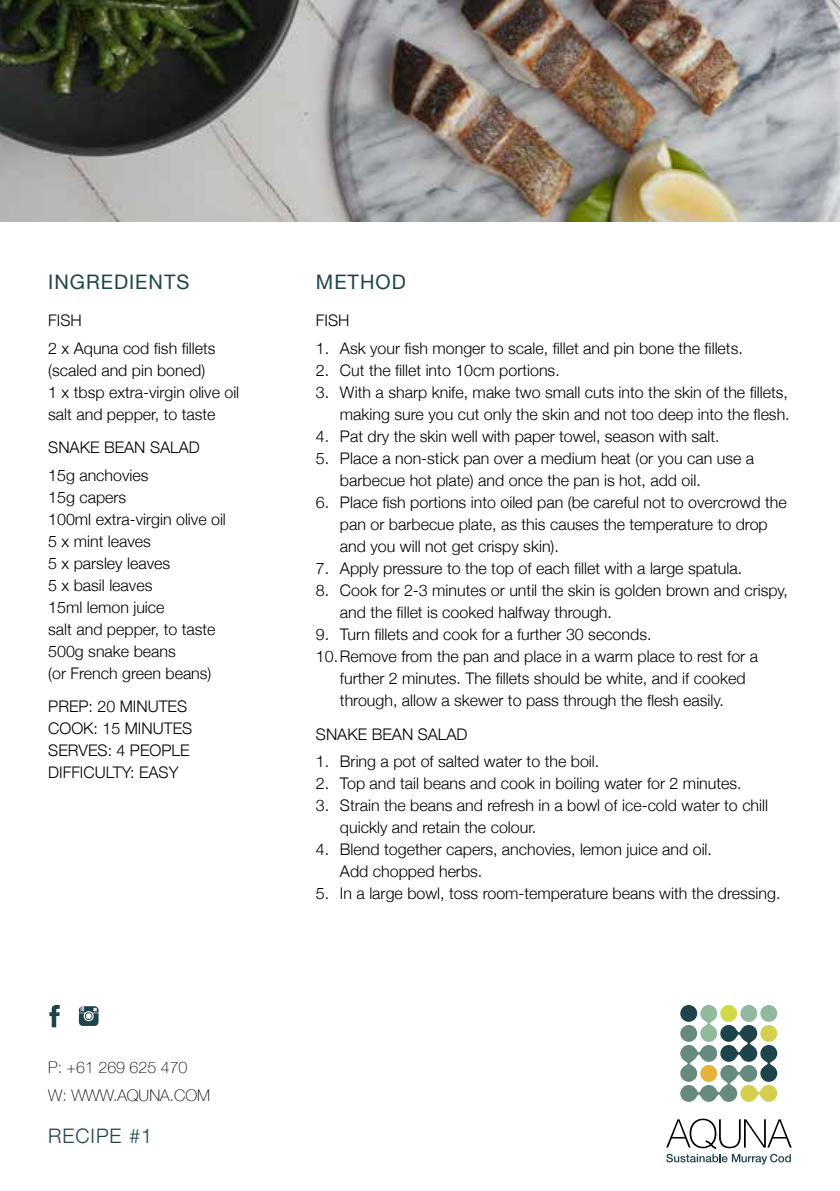
<style>
.page{position:relative;width:840px;height:1191px;background:#fff}
.page>*{position:absolute;margin:0;border:0;box-sizing:border-box;transform-origin:0 0}
.t1{font:20px "Helvetica Neue";letter-spacing:.05em;color:#1e444b}
.t2{font:300 20px "Helvetica Neue";letter-spacing:.05em;color:#1e444b}
.t3{font:300 16px/22px "Helvetica Neue";color:#000}
.t4{font:100 16px/27.6px "Helvetica Neue";color:#000}
</style>
<div class="page">
<img style="left:0;top:0;width:839px;height:221px">
<svg style="left:49px;top:1005px;width:11px;height:22px"></svg>
<svg style="left:79px;top:1006px;width:19px;height:20px"></svg>
<div style="left:680px;top:1005px;width:16px;height:16px;background:#1e444b;border-radius:50%"></div>
<div style="left:700px;top:1005px;width:16px;height:16px;background:#92b9a0;border-radius:50%"></div>
<div style="left:720px;top:1005px;width:16px;height:16px;background:#d0d949;border-radius:50%"></div>
<div style="left:680px;top:1025px;width:16px;height:16px;background:#668a7d;border-radius:50%"></div>
<div style="left:700px;top:1025px;width:16px;height:16px;background:#92b9a0;border-radius:50%"></div>
<div style="left:720px;top:1025px;width:16px;height:16px;background:#1e444b;border-radius:50%"></div>
<div style="left:680px;top:1045px;width:16px;height:16px;background:#668a7d;border-radius:50%"></div>
<div style="left:700px;top:1045px;width:16px;height:16px;background:#668a7d;border-radius:50%"></div>
<div style="left:720px;top:1045px;width:16px;height:16px;background:#1e444b;border-radius:50%"></div>
<div style="left:680px;top:1065px;width:16px;height:16px;background:#668a7d;border-radius:50%"></div>
<div style="left:700px;top:1065px;width:16px;height:16px;background:#e4b33c;border-radius:50%"></div>
<div style="left:720px;top:1065px;width:16px;height:16px;background:#668a7d;border-radius:50%"></div>
<div style="left:740px;top:1005px;width:16px;height:16px;background:#92b9a0;border-radius:50%"></div>
<div style="left:740px;top:1025px;width:16px;height:16px;background:#1e444b;border-radius:50%"></div>
<div style="left:740px;top:1045px;width:16px;height:16px;background:#1e444b;border-radius:50%"></div>
<div style="left:740px;top:1065px;width:16px;height:16px;background:#668a7d;border-radius:50%"></div>
<div style="left:680px;top:1085px;width:16px;height:16px;background:#668a7d;border-radius:50%"></div>
<div style="left:700px;top:1085px;width:16px;height:16px;background:#668a7d;border-radius:50%"></div>
<div style="left:720px;top:1085px;width:16px;height:16px;background:#668a7d;border-radius:50%"></div>
<div style="left:740px;top:1085px;width:16px;height:16px;background:#d4cf4f;border-radius:50%"></div>
<div style="left:760px;top:1005px;width:16px;height:16px;background:#92b9a0;border-radius:50%"></div>
<div style="left:760px;top:1025px;width:16px;height:16px;background:#d4cf4f;border-radius:50%"></div>
<div style="left:760px;top:1045px;width:16px;height:16px;background:#1e444b;border-radius:50%"></div>
<div style="left:760px;top:1065px;width:16px;height:16px;background:#1e444b;border-radius:50%"></div>
<div style="left:760px;top:1085px;width:16px;height:16px;background:#d4cf4f;border-radius:50%"></div>
<svg style="left:695px;top:1089px;width:6px;height:8px"></svg>
<svg style="left:755px;top:1089px;width:6px;height:8px"></svg>
<svg style="left:764px;top:1060px;width:8px;height:6px"></svg>
<svg style="left:704px;top:1020px;width:8px;height:6px"></svg>
<svg style="left:715px;top:1069px;width:26px;height:28px"></svg>
<svg style="left:684px;top:1049px;width:17px;height:17px"></svg>
<svg style="left:735px;top:1029px;width:17px;height:28px"></svg>
<svg style="left:666px;top:1118px;width:125px;height:46px"></svg>
<p class="t1" style="left:48px;top:267px;width:143px">INGREDIENTS</p>
<p class="t3" style="left:48px;top:305px;width:169px;line-height:27.6px">FISH<br>2 x Aquna cod fish fillets</p>
<p class="t3" style="left:48px;top:358px;width:192px">(scaled and pin boned)<br>1 x tbsp extra-virgin olive oil salt and pepper, to taste</p>
<p class="t3" style="left:48px;top:432px;width:153px;line-height:27.6px">SNAKE BEAN SALAD<br>15g anchovies</p>
<p class="t3" style="left:48px;top:485px;width:179px">15g capers<br>100ml extra-virgin olive oil<br>5 x mint leaves<br>5 x parsley leaves<br>5 x basil leaves<br>15ml lemon juice<br>salt and pepper, to taste<br>500g snake beans<br>(or French green beans)</p>
<p class="t3" style="left:48px;top:694px;width:145px">PREP: 20 MINUTES<br>COOK: 15 MINUTES<br>SERVES: 4 PEOPLE<br>DIFFICULTY: EASY</p>
<p class="t4" style="left:48px;top:1053px;width:163px">P: +61 269 625 470<br>W: WWW.AQUNA.COM</p>
<p class="t2" style="left:48px;top:1119px;width:105px">RECIPE #1</p>
<p class="t1" style="left:316px;top:267px;width:91px">METHOD</p>
<p class="t3" style="left:316px;top:308px;width:35px">FISH</p>
<p class="t3" style="left:316px;top:336px;width:428px">1. Ask your fish monger to scale, fillet and pin bone the fillets.</p>
<p class="t3" style="left:316px;top:358px;width:245px">2. Cut the fillet into 10cm portions.</p>
<p class="t3" style="left:316px;top:380px;width:475px;text-align:right">3. With a sharp knife, make two small cuts into the skin of the fillets, making sure you cut only the skin and not too deep into the flesh.</p>
<p class="t3" style="left:316px;top:424px;width:405px">4. Pat dry the skin well with paper towel, season with salt.</p>
<p class="t3" style="left:340px;top:446px;width:415px;text-indent:-24px">5. Place a non-stick pan over a medium heat (or you can use a barbecue hot plate) and once the pan is hot, add oil.</p>
<p class="t3" style="left:340px;top:490px;width:448px;text-indent:-24px">6. Place fish portions into oiled pan (be careful not to overcrowd the pan or barbecue plate, as this causes the temperature to drop and you will not get crispy skin).</p>
<p class="t3" style="left:316px;top:556px;width:427px">7. Apply pressure to the top of each fillet with a large spatula.</p>
<p class="t3" style="left:340px;top:578px;width:449px;text-indent:-24px">8. Cook for 2-3 minutes or until the skin is golden brown and crispy, and the fillet is cooked halfway through.</p>
<p class="t3" style="left:316px;top:622px;width:337px">9. Turn fillets and cook for a further 30 seconds.</p>
<p class="t3" style="left:340px;top:644px;width:419px;text-indent:-24px">10. Remove from the pan and place in a warm place to rest for a further 2 minutes. The fillets should be white, and if cooked through, allow a skewer to pass through the flesh easily.</p>
<p class="t3" style="left:316px;top:721px;width:153px">SNAKE BEAN SALAD</p>
<p class="t3" style="left:316px;top:749px;width:285px">1. Bring a pot of salted water to the boil.</p>
<p class="t3" style="left:316px;top:771px;width:427px">2. Top and tail beans and cook in boiling water for 2 minutes.</p>
<p class="t3" style="left:340px;top:793px;width:429px;text-indent:-24px">3. Strain the beans and refresh in a bowl of ice-cold water to chill quickly and retain the colour.</p>
<p class="t3" style="left:340px;top:837px;width:373px;text-indent:-24px">4. Blend together capers, anchovies, lemon juice and oil.<br>Add chopped herbs.</p>
<p class="t3" style="left:316px;top:881px;width:466px">5. In a large bowl, toss room-temperature beans with the dressing.</p>
</div>
